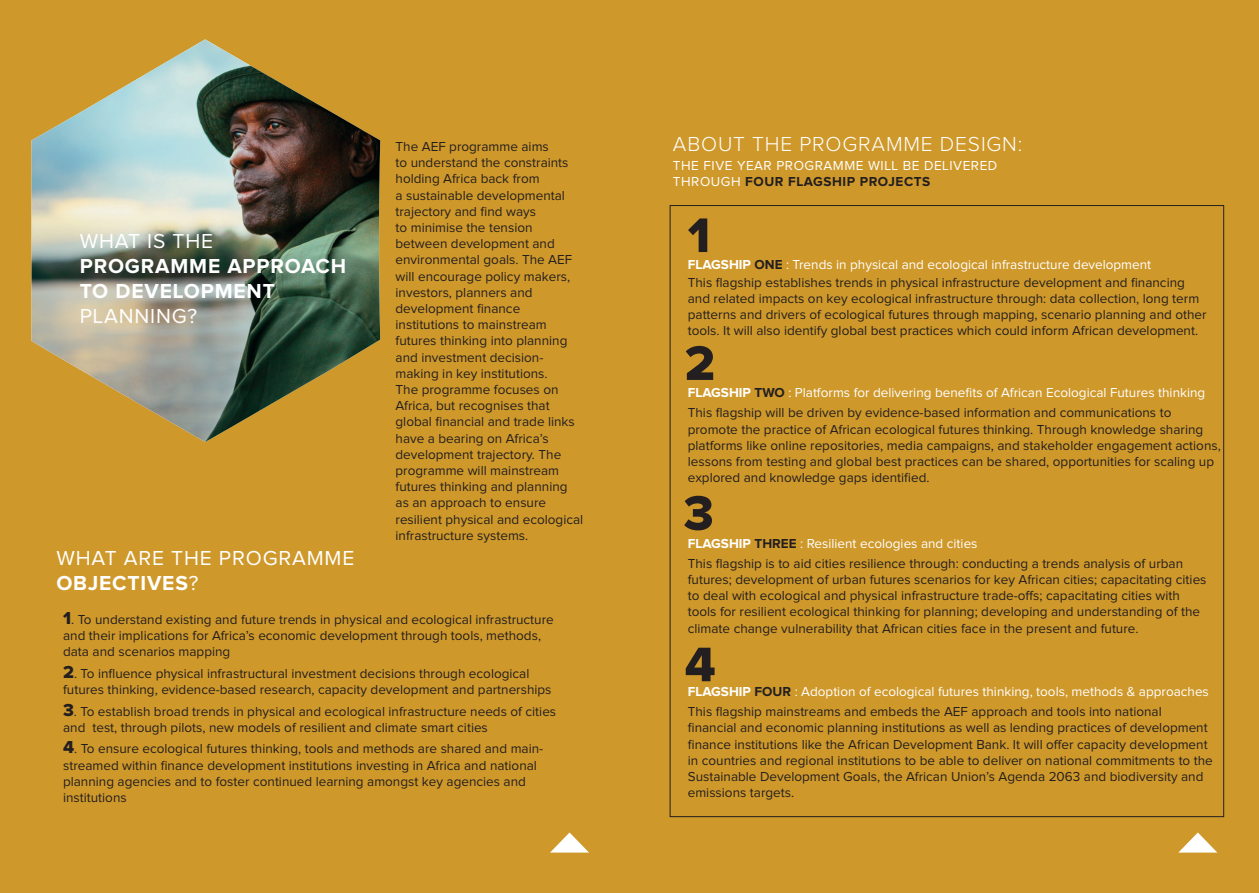
<style>
.page{position:relative;width:1259px;height:893px;background:#fff}
.page>*{position:absolute;margin:0;border:0;box-sizing:border-box;transform-origin:0 0}
.t1{font:50.4px "Proxima Nova Extrabld";color:#231f20}
.t2{font:21px/25.2px "Proxima Nova";letter-spacing:.04em;color:#fff}
.t3{font:700 21px/25.2px "Proxima Nova";letter-spacing:.04em;color:#fff}
.t4{font:300 21px "Proxima Nova";letter-spacing:.04em;color:#fff}
.t5{font:13.5px/16.2px "Proxima Nova";color:#231f20}
.t6{font:13.5px/16.2px "Proxima Nova";letter-spacing:.04em;color:#fff}
.s1{font-weight:700}
.s2{font-family:"Proxima Nova Extrabld";font-size:18px}
.s3{font-weight:700;color:#231f20}
.s4{font-weight:700;color:#fff}
.s5{color:#fff}
</style>
<div class="page">
<div style="left:0;top:0;width:629px;height:893px;background:#cf982a"></div>
<div style="left:629px;top:0;width:630px;height:893px;background:#cf982a"></div>
<img style="left:32px;top:39px;width:348px;height:403px">
<svg style="left:550px;top:832px;width:39px;height:21px"></svg>
<svg style="left:1178px;top:832px;width:39px;height:21px"></svg>
<h2 class="t2" style="left:80px;top:229px;width:135px">WHAT IS THE</h2>
<h2 class="t3" style="left:80px;top:254px;width:268px">PROGRAMME APPROACH<br>TO DEVELOPMENT</h2>
<h2 class="t2" style="left:80px;top:304px;width:119px">PLANNING?</h2>
<p class="t5" style="left:395px;top:139px;width:189px">The AEF programme aims<br>to understand the constraints holding Africa back from<br>a sustainable developmental trajectory and find ways<br>to minimise the tension between development and environmental goals. The AEF will encourage policy makers, investors, planners and development finance institutions to mainstream futures thinking into planning and investment decision&shy;making in key institutions.<br>The programme focuses on<br>Africa, but recognises that global financial and trade links have a bearing on Africa’s development trajectory. The programme will mainstream futures thinking and planning as an approach to ensure resilient physical and ecological infrastructure systems.</p>
<h2 class="t2" style="left:56px;top:546px;width:299px">WHAT ARE THE PROGRAMME<br><span class="s1">OBJECTIVES</span>?</h2>
<p class="t5" style="left:63px;top:612px;width:492px"><span class="s2">1</span>. To understand existing and future trends in physical and ecological infrastructure and their implications for Africa’s economic development through tools, methods, data and scenarios mapping</p>
<p class="t5" style="left:63px;top:666px;width:490px"><span class="s2">2</span>. To influence physical infrastructural investment decisions through ecological futures thinking, evidence-based research, capacity development and partnerships</p>
<p class="t5" style="left:63px;top:703px;width:494px"><span class="s2">3</span>. To establish broad trends in physical and ecological infrastructure needs of cities and test, through pilots, new models of resilient and climate smart cities</p>
<p class="t5" style="left:63px;top:741px;width:482px"><span class="s2">4</span>. To ensure ecological futures thinking, tools and methods are shared and main&shy;streamed within finance development institutions investing in Africa and national planning agencies and to foster continued learning amongst key agencies and institutions</p>
<h2 class="t4" style="left:673px;top:134px;width:351px">ABOUT THE PROGRAMME DESIGN:</h2>
<p class="t6" style="left:673px;top:158px;width:326px">THE FIVE YEAR PROGRAMME WILL BE DELIVERED<br>THROUGH <span class="s3">FOUR FLAGSHIP PROJECTS</span></p>
<h1 class="t1" style="left:688px;top:212px;width:24px">1</h1>
<p class="t5" style="left:688px;top:256px;width:498px;line-height:18px"><span class="s4">FLAGSHIP</span> <span class="s1">ONE</span> <span class="s5">: Trends in physical and ecological infrastructure development<br></span>This flagship establishes trends in physical infrastructure development and financing</p>
<p class="t5" style="left:688px;top:291px;width:520px">and related impacts on key ecological infrastructure through: data collection, long term patterns and drivers of ecological futures through mapping, scenario planning and other tools. It will also identify global best practices which could inform African development.</p>
<h1 class="t1" style="left:684px;top:340px;width:32px">2</h1>
<p class="t5" style="left:688px;top:384px;width:519px;line-height:20px"><span class="s4">FLAGSHIP</span> <span class="s1">TWO</span> <span class="s5">: Platforms for delivering benefits of African Ecological Futures thinking<br></span>This flagship will be driven by evidence-based information and communications to</p>
<p class="t5" style="left:688px;top:422px;width:534px">promote the practice of African ecological futures thinking. Through knowledge sharing platforms like online repositories, media campaigns, and stakeholder engagement actions, lessons from testing and global best practices can be shared, opportunities for scaling up explored and knowledge gaps identified.</p>
<h1 class="t1" style="left:683px;top:490px;width:32px">3</h1>
<p class="t5" style="left:688px;top:534px;width:497px;line-height:20px"><span class="s4">FLAGSHIP</span> <span class="s1">THREE</span> <span class="s5">: Resilient ecologies and cities<br></span>This flagship is to aid cities resilience through: conducting a trends analysis of urban</p>
<p class="t5" style="left:688px;top:572px;width:520px">futures; development of urban futures scenarios for key African cities; capacitating cities to deal with ecological and physical infrastructure trade-offs; capacitating cities with tools for resilient ecological thinking for planning; developing and understanding of the climate change vulnerability that African cities face in the present and future.</p>
<h1 class="t1" style="left:684px;top:641px;width:33px">4</h1>
<p class="t5" style="left:688px;top:682px;width:522px;line-height:20px"><span class="s4">FLAGSHIP</span> <span class="s1">FOUR</span> <span class="s5">: Adoption of ecological futures thinking, tools, methods &amp; approaches<br></span>This flagship mainstreams and embeds the AEF approach and tools into national</p>
<p class="t5" style="left:688px;top:720px;width:526px">financial and economic planning institutions as well as lending practices of development finance institutions like the African Development Bank. It will offer capacity development in countries and regional institutions to be able to deliver on national commitments to the Sustainable Development Goals, the African Union’s Agenda 2063 and biodiversity and emissions targets.</p>
</div>
